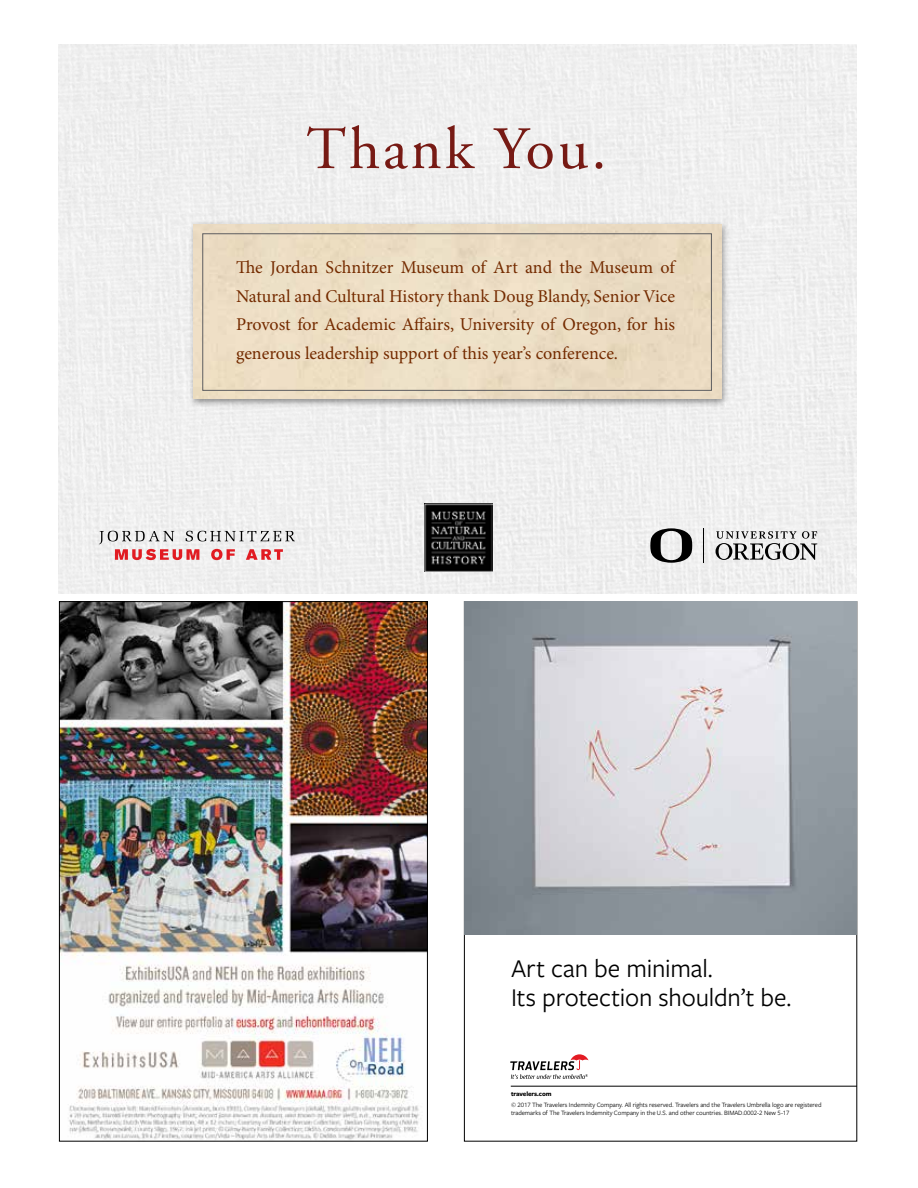
<style>
.page{position:relative;width:918px;height:1188px;background:#fff}
.page>*{position:absolute;margin:0;border:0;box-sizing:border-box;transform-origin:0 0}
.t1{font:60px "Adobe Garamond";letter-spacing:.05em;color:#771a14}
.t2{font:26.55px/29.2px "Freight Sans Pro";letter-spacing:-.005em;color:#000}
.t3{font:18px/28.5px "Minion Pro";letter-spacing:-.005em;color:#742b00;text-align:justify}
.t4{font:6.75px/8.1px "Freight Sans Pro";letter-spacing:-.01em;color:#000}
.t5{font:700 6.75px "Freight Sans Pro";letter-spacing:-.01em;color:#000}
</style>
<div class="page">
<hr style="left:511px;top:1086px;width:346px;height:1px;background:#000">
<svg style="left:510px;top:1054px;width:78px;height:25px"></svg>
<img style="left:465px;top:602px;width:392px;height:332px">
<img style="left:61px;top:603px;width:365px;height:536px">
<div style="left:59px;top:45px;width:798px;height:549px;background:#efefef"></div>
<div style="left:189px;top:221px;width:540px;height:187px;background:#000;opacity:.43"></div>
<div style="left:194px;top:224px;width:527px;height:175px;background:#ecddc3"></div>
<svg style="left:99px;top:531px;width:196px;height:29px"></svg>
<div style="left:203px;top:234px;width:509px;height:157px;border:1px solid #5d5d60"></div>
<img style="left:424px;top:503px;width:69px;height:69px">
<hr style="left:703px;top:528px;width:1px;height:35px;background:#000">
<svg style="left:716px;top:531px;width:101px;height:29px"></svg>
<svg style="left:650px;top:528px;width:42px;height:35px"></svg>
<h1 class="t1" style="left:307px;top:117px;width:301px">Thank You.</h1>
<p class="t3" style="left:236px;top:254px;width:441px">The Jordan Schnitzer Museum of Art and the Museum of Natural and Cultural History thank Doug Blandy, Senior Vice Provost for Academic Affairs, University of Oregon, for his generous leadership support of this year’s conference.</p>
<h2 class="t2" style="left:511px;top:952px;width:282px">Art can be minimal.<br>Its protection shouldn’t be.</h2>
<p class="t5" style="left:511px;top:1089px;width:42px">travelers.com</p>
<p class="t4" style="left:511px;top:1101px;width:312px">© 2017 The Travelers Indemnity Company. All rights reserved. Travelers and the Travelers Umbrella logo are registered trademarks of The Travelers Indemnity Company in the U.S. and other countries. BIMAD.0002-2 New 5-17</p>
</div>
